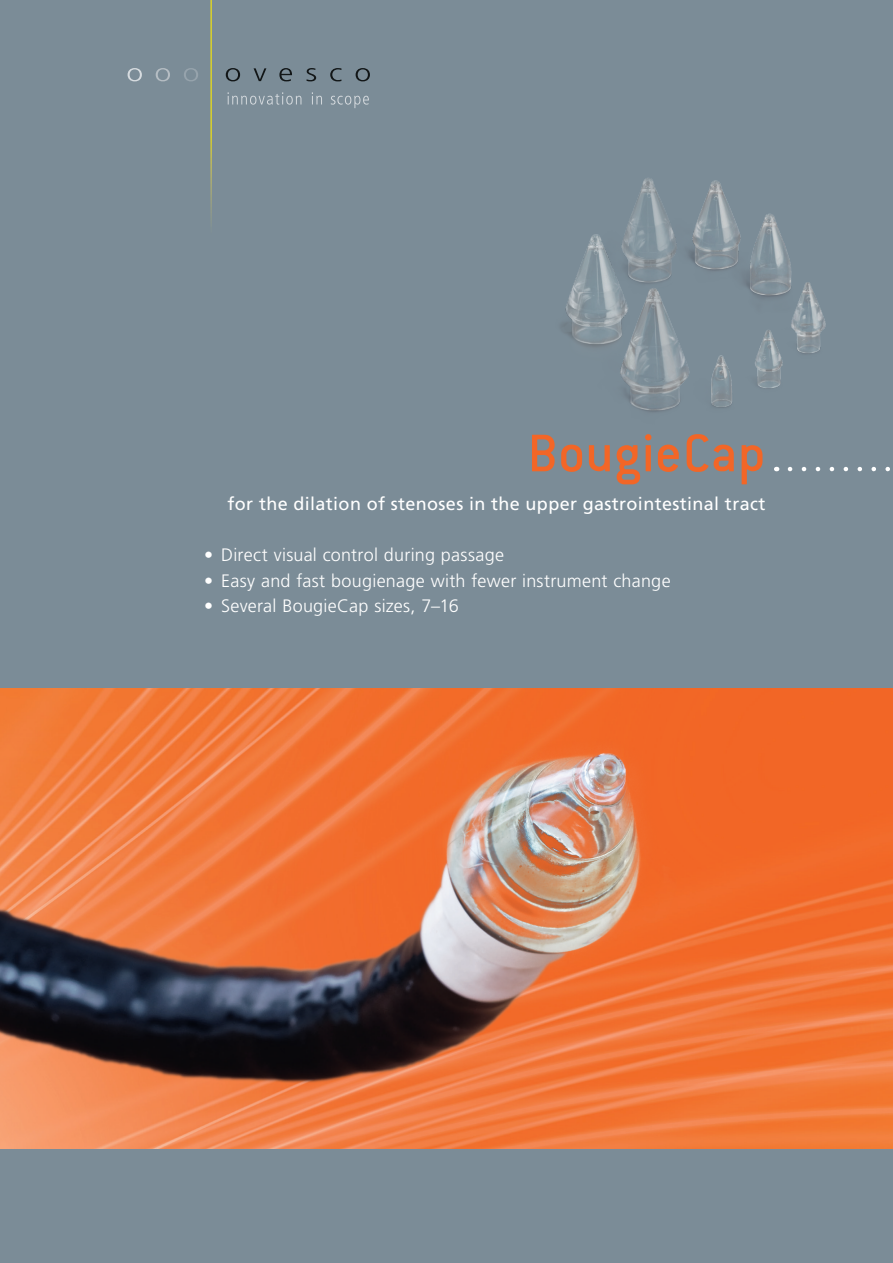
<style>
.page{position:relative;width:893px;height:1263px;background:#7b8c97}
.page>*{position:absolute;margin:0;border:0;box-sizing:border-box;transform-origin:0 0}
.t1{font:500 58.05px "Conduit ITC Pro";letter-spacing:.005em;color:#f26627}
.t2{font:300 18px "Frutiger LT Std";letter-spacing:.015em;color:#fff}
.t3{font:18px "Frutiger LT Std";letter-spacing:.02em;color:#fff}
</style>
<div class="page">
<svg style="left:128px;top:68px;width:14px;height:13px"></svg>
<svg style="left:156px;top:68px;width:14px;height:13px"></svg>
<svg style="left:184px;top:68px;width:14px;height:13px"></svg>
<hr style="left:211px;top:0;width:1px;height:274px;background:#fff">
<svg style="left:226px;top:68px;width:14px;height:13px"></svg>
<svg style="left:254px;top:68px;width:12px;height:13px"></svg>
<svg style="left:279px;top:68px;width:13px;height:13px"></svg>
<svg style="left:306px;top:68px;width:10px;height:13px"></svg>
<svg style="left:330px;top:68px;width:11px;height:13px"></svg>
<svg style="left:356px;top:68px;width:14px;height:13px"></svg>
<svg style="left:228px;top:92px;width:141px;height:16px"></svg>
<img style="left:561px;top:178px;width:265px;height:234px">
<img style="left:0;top:689px;width:893px;height:459px">
<img style="left:0;top:717px;width:771px;height:431px">
<svg style="left:790px;top:467px;width:100px;height:4px"></svg>
<h1 class="t1" style="left:528px;top:421px;width:239px">BougieCap</h1>
<p class="t3" style="left:228px;top:493px;width:539px">for the dilation of stenoses in the upper gastrointestinal tract</p>
<p class="t2" style="left:204px;top:545px;width:302px">• Direct visual control during passage</p>
<p class="t2" style="left:204px;top:570px;width:468px">• Easy and fast bougienage with fewer instrument change</p>
<p class="t2" style="left:204px;top:596px;width:256px">• Several BougieCap sizes, 7–16</p>
</div>
